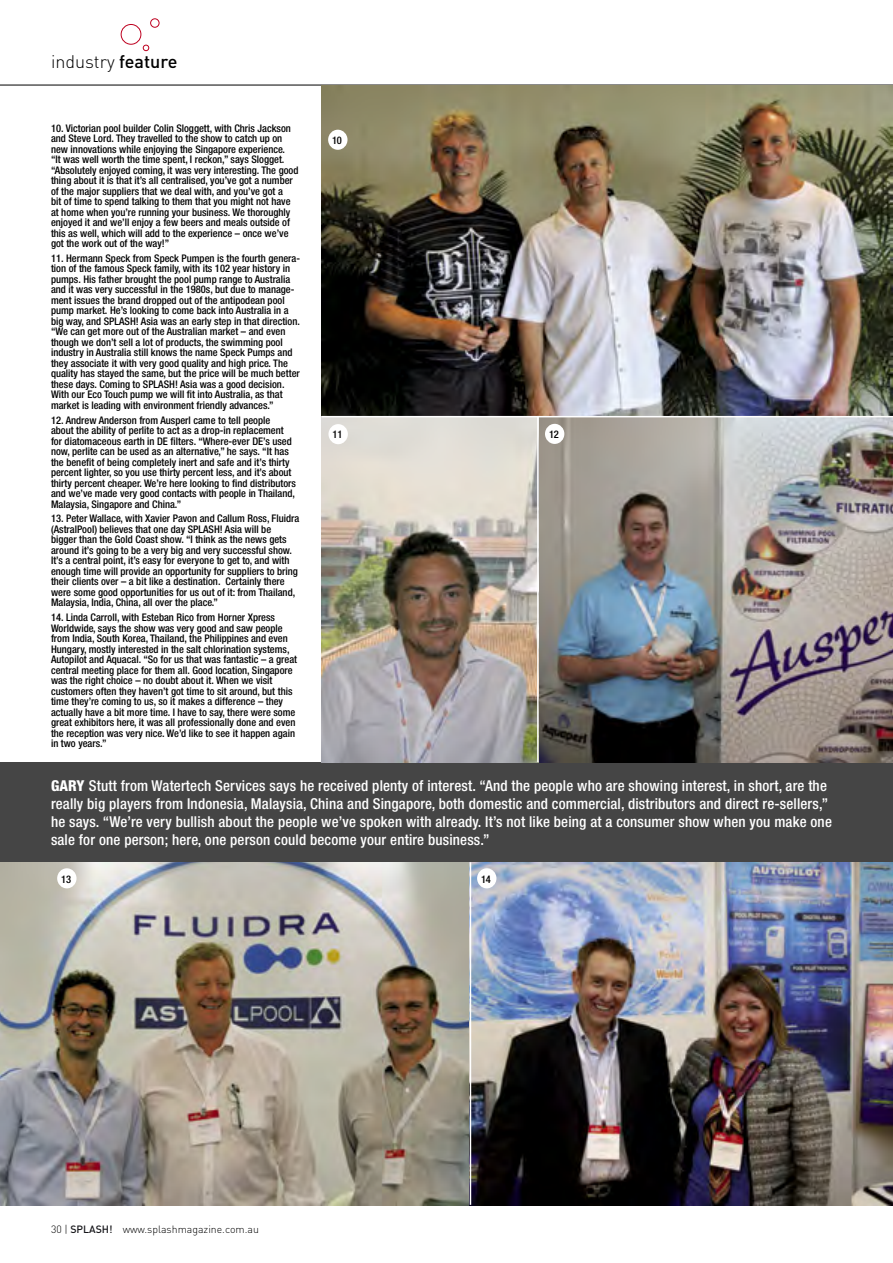
<style>
.page{position:relative;width:893px;height:1263px;background:#fff}
.page>*{position:absolute;margin:0;border:0;box-sizing:border-box;transform-origin:0 0}
.t1{font:300 18px "DIN";color:#000}
.t2{font:500 condensed 15px/18px "Helvetica Neue";letter-spacing:.01em;color:#fff}
.t3{font:500 condensed 10.5px/10.5px "Helvetica Neue";color:#000}
.t4{font:300 10.5px "DIN";color:#000}
.s1{font-family:"DIN Medium Alternate";font-weight:400}
.s2{font-weight:800}
.s3{font-family:"DIN Medium Alternate";font-weight:400;color:#16161a}
</style>
<div class="page">
<hr style="left:0;top:85px;width:893px;height:1px;background:#000">
<svg style="left:143px;top:45px;width:6px;height:6px"></svg>
<div style="left:121px;top:24px;width:20px;height:21px;border:1px solid #be0020;border-radius:50%"></div>
<div style="left:150px;top:18px;width:9px;height:10px;border:1px solid #be0020;border-radius:50%"></div>
<div style="left:0;top:762px;width:893px;height:100px;background:#454545"></div>
<img style="left:0;top:862px;width:893px;height:343px">
<img style="left:322px;top:85px;width:571px;height:677px">
<div style="left:328px;top:130px;width:19px;height:20px;background:#fff;border-radius:50%"></div>
<div style="left:328px;top:424px;width:20px;height:20px;background:#fff;border-radius:50%"></div>
<div style="left:545px;top:424px;width:19px;height:20px;background:#fff;border-radius:50%"></div>
<div style="left:57px;top:868px;width:20px;height:20px;background:#fff;border-radius:50%"></div>
<div style="left:477px;top:868px;width:19px;height:20px;background:#fff;border-radius:50%"></div>
<hr style="left:322px;top:416px;width:571px;height:1px;background:#fff">
<hr style="left:537px;top:416px;width:2px;height:346px;background:#fff">
<hr style="left:470px;top:862px;width:1px;height:343px;background:#fff">
<h1 class="t1" style="left:51px;top:50px;width:128px">industry <span class="s1">feature</span></h1>
<p class="t3" style="left:51px;top:122px;width:249px">10. Victorian pool builder Colin Sloggett, with Chris Jackson and Steve Lord. They travelled to the show to catch up on new innovations while enjoying the Singapore experience.<br>“It was well worth the time spent, I reckon,” says Slogget. “Absolutely enjoyed coming, it was very interesting. The good thing about it is that it’s all centralised, you’ve got a number of the major suppliers that we deal with, and you’ve got a<br>bit of time to spend talking to them that you might not have at home when you’re running your business. We thoroughly enjoyed it and we’ll enjoy a few beers and meals outside of this as well, which will add to the experience – once we’ve got the work out of the way!”</p>
<p class="t3" style="left:51px;top:253px;width:251px">11. Hermann Speck from Speck Pumpen is the fourth genera&shy;tion of the famous Speck family, with its 102 year history in pumps. His father brought the pool pump range to Australia and it was very successful in the 1980s, but due to manage&shy;ment issues the brand dropped out of the antipodean pool pump market. He’s looking to come back into Australia in a big way, and SPLASH! Asia was an early step in that direction. “We can get more out of the Australian market – and even though we don’t sell a lot of products, the swimming pool industry in Australia still knows the name Speck Pumps and they associate it with very good quality and high price. The quality has stayed the same, but the price will be much better these days. Coming to SPLASH! Asia was a good decision.<br>With our Eco Touch pump we will fit into Australia, as that market is leading with environment friendly advances.”</p>
<p class="t3" style="left:51px;top:414px;width:247px">12. Andrew Anderson from Ausperl came to tell people<br>about the ability of perlite to act as a drop-in replacement for diatomaceous earth in DE filters. “Where-ever DE’s used now, perlite can be used as an alternative,” he says. “It has the benefit of being completely inert and safe and it’s thirty percent lighter, so you use thirty percent less, and it’s about thirty percent cheaper. We’re here looking to find distributors and we’ve made very good contacts with people in Thailand, Malaysia, Singapore and China.”</p>
<p class="t3" style="left:51px;top:513px;width:250px">13. Peter Wallace, with Xavier Pavon and Callum Ross, Fluidra (AstralPool) believes that one day SPLASH! Asia will be bigger than the Gold Coast show. “I think as the news gets around it’s going to be a very big and very successful show.<br>It’s a central point, it’s easy for everyone to get to, and with enough time will provide an opportunity for suppliers to bring their clients over – a bit like a destination. Certainly there were some good opportunities for us out of it: from Thailand, Malaysia, India, China, all over the place.”</p>
<p class="t3" style="left:51px;top:612px;width:248px">14. Linda Carroll, with Esteban Rico from Horner Xpress Worldwide, says the show was very good and saw people from India, South Korea, Thailand, the Philippines and even Hungary, mostly interested in the salt chlorination systems, Autopilot and Aquacal. “So for us that was fantastic – a great central meeting place for them all. Good location, Singapore was the right choice – no doubt about it. When we visit customers often they haven’t got time to sit around, but this time they’re coming to us, so it makes a difference – they actually have a bit more time. I have to say, there were some great exhibitors here, it was all professionally done and even the reception was very nice. We’d like to see it happen again in two years.”</p>
<p class="t3" style="left:332px;top:135px;width:11px">10</p>
<p class="t3" style="left:333px;top:429px;width:11px">11</p>
<p class="t3" style="left:549px;top:429px;width:11px">12</p>
<p class="t2" style="left:51px;top:777px;width:782px"><span class="s2">Gar y</span> Stutt from Watertech Services says he received plenty of interest. “And the people who are showing interest, in short, are the really big players from Indonesia, Malaysia, China and Singapore, both domestic and commercial, distributors and direct re-sellers,” he says. “We’re very bullish about the people we’ve spoken with already. It’s not like being at a consumer show when you make one sale for one person; here, one person could become your entire business.”</p>
<p class="t3" style="left:61px;top:873px;width:11px">13</p>
<p class="t3" style="left:481px;top:873px;width:11px">14</p>
<p class="t4" style="left:51px;top:1223px;width:209px">30 | <span class="s3">SPLASH!</span> www.splashmagazine.com.au</p>
</div>
